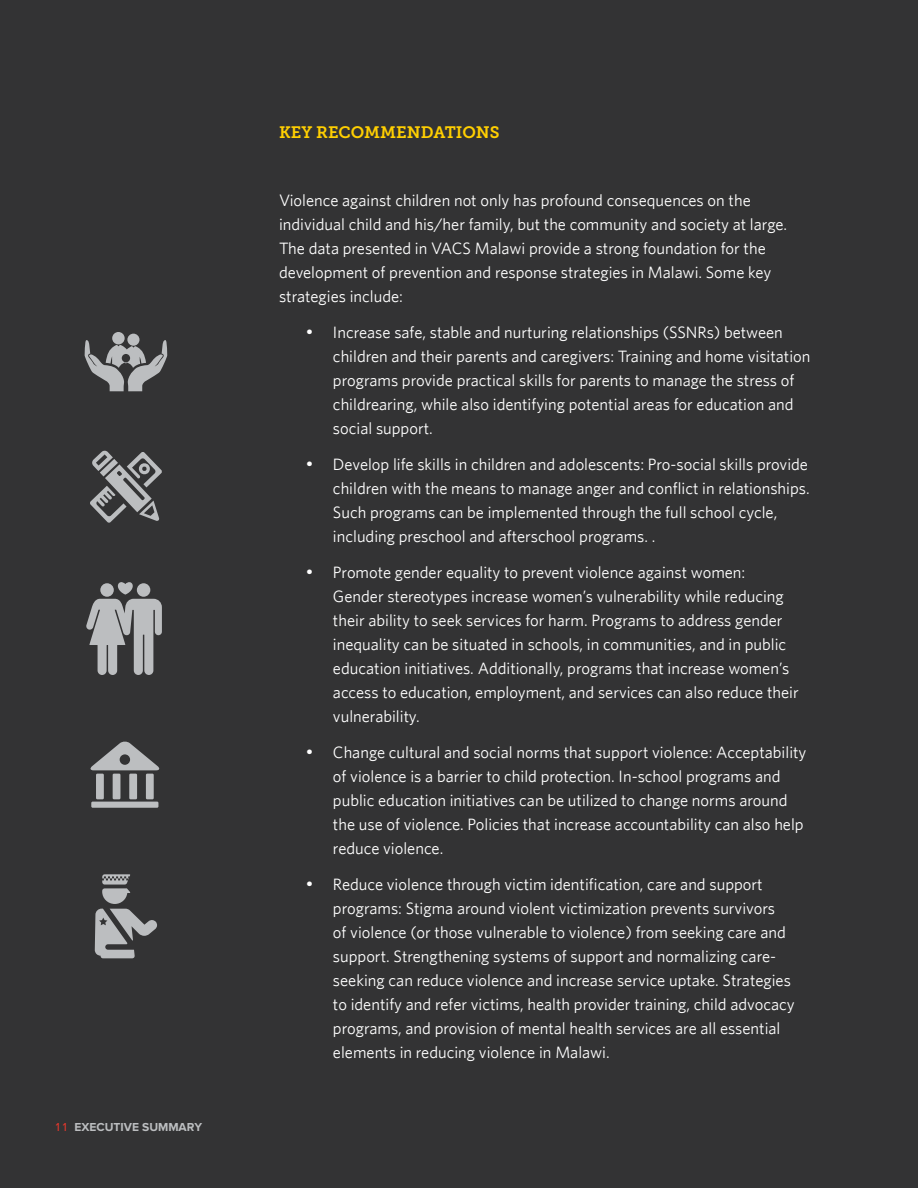
<style>
.page{position:relative;width:918px;height:1188px;background:#333334}
.page>*{position:absolute;margin:0;border:0;box-sizing:border-box;transform-origin:0 0}
.t1{font:16.5px/24px "Whitney";color:#fff}
.t2{font:16.5px "Museo Slab 700";color:#ffcf01}
.t3{font:700 12px "Proxima Nova";color:#bcbec0}
.s1{font-weight:400;color:#ef382c}
</style>
<div class="page">
<div style="left:112px;top:332px;width:13px;height:12px;background:#bcbec0;border-radius:50%"></div>
<div style="left:127px;top:334px;width:13px;height:12px;background:#bcbec0;border-radius:50%"></div>
<svg style="left:84px;top:340px;width:83px;height:51px"></svg>
<svg style="left:90px;top:450px;width:72px;height:73px"></svg>
<svg style="left:86px;top:582px;width:76px;height:93px"></svg>
<div style="left:137px;top:583px;width:13px;height:14px;background:#bcbec0;border-radius:50%"></div>
<div style="left:100px;top:583px;width:14px;height:14px;background:#bcbec0;border-radius:50%"></div>
<div style="left:96px;top:774px;width:8px;height:25px;background:#bcbec0"></div>
<div style="left:91px;top:802px;width:67px;height:6px;background:#bcbec0"></div>
<div style="left:113px;top:774px;width:7px;height:25px;background:#bcbec0"></div>
<div style="left:146px;top:774px;width:8px;height:25px;background:#bcbec0"></div>
<svg style="left:90px;top:741px;width:70px;height:29px"></svg>
<div style="left:129px;top:774px;width:8px;height:25px;background:#bcbec0"></div>
<svg style="left:95px;top:874px;width:62px;height:84px"></svg>
<p class="t3" style="left:54px;top:1120px;width:150px"><span class="s1">11</span> EXECUTIVE SUMMARY</p>
<p class="t2" style="left:279px;top:123px;width:222px">KEY RECOMMENDATIONS</p>
<p class="t1" style="left:279px;top:188px;width:510px">Violence against children not only has profound consequences on the individual child and his/her family, but the community and society at large.<br>The data presented in VACS Malawi provide a strong foundation for the development of prevention and response strategies in Malawi. Some key strategies include:</p>
<p class="t1" style="left:333px;top:320px;width:479px;text-indent:-27px">• Increase safe, stable and nurturing relationships (SSNRs) between children and their parents and caregivers: Training and home visitation programs provide practical skills for parents to manage the stress of childrearing, while also identifying potential areas for education and social support.</p>
<p class="t1" style="left:333px;top:452px;width:478px;text-indent:-27px">• Develop life skills in children and adolescents: Pro-social skills provide children with the means to manage anger and conflict in relationships.<br>Such programs can be implemented through the full school cycle, including preschool and afterschool programs. .</p>
<p class="t1" style="left:333px;top:560px;width:467px;text-indent:-27px">• Promote gender equality to prevent violence against women:<br>Gender stereotypes increase women’s vulnerability while reducing their ability to seek services for harm. Programs to address gender inequality can be situated in schools, in communities, and in public education initiatives. Additionally, programs that increase women’s access to education, employment, and services can also reduce their vulnerability.</p>
<p class="t1" style="left:333px;top:740px;width:475px;text-indent:-27px">• Change cultural and social norms that support violence: Acceptability of violence is a barrier to child protection. In-school programs and public education initiatives can be utilized to change norms around the use of violence. Policies that increase accountability can also help reduce violence.</p>
<p class="t1" style="left:333px;top:872px;width:463px;text-indent:-27px">• Reduce violence through victim identification, care and support programs: Stigma around violent victimization prevents survivors<br>of violence (or those vulnerable to violence) from seeking care and support. Strengthening systems of support and normalizing care&shy;seeking can reduce violence and increase service uptake. Strategies to identify and refer victims, health provider training, child advocacy programs, and provision of mental health services are all essential elements in reducing violence in Malawi.</p>
</div>
